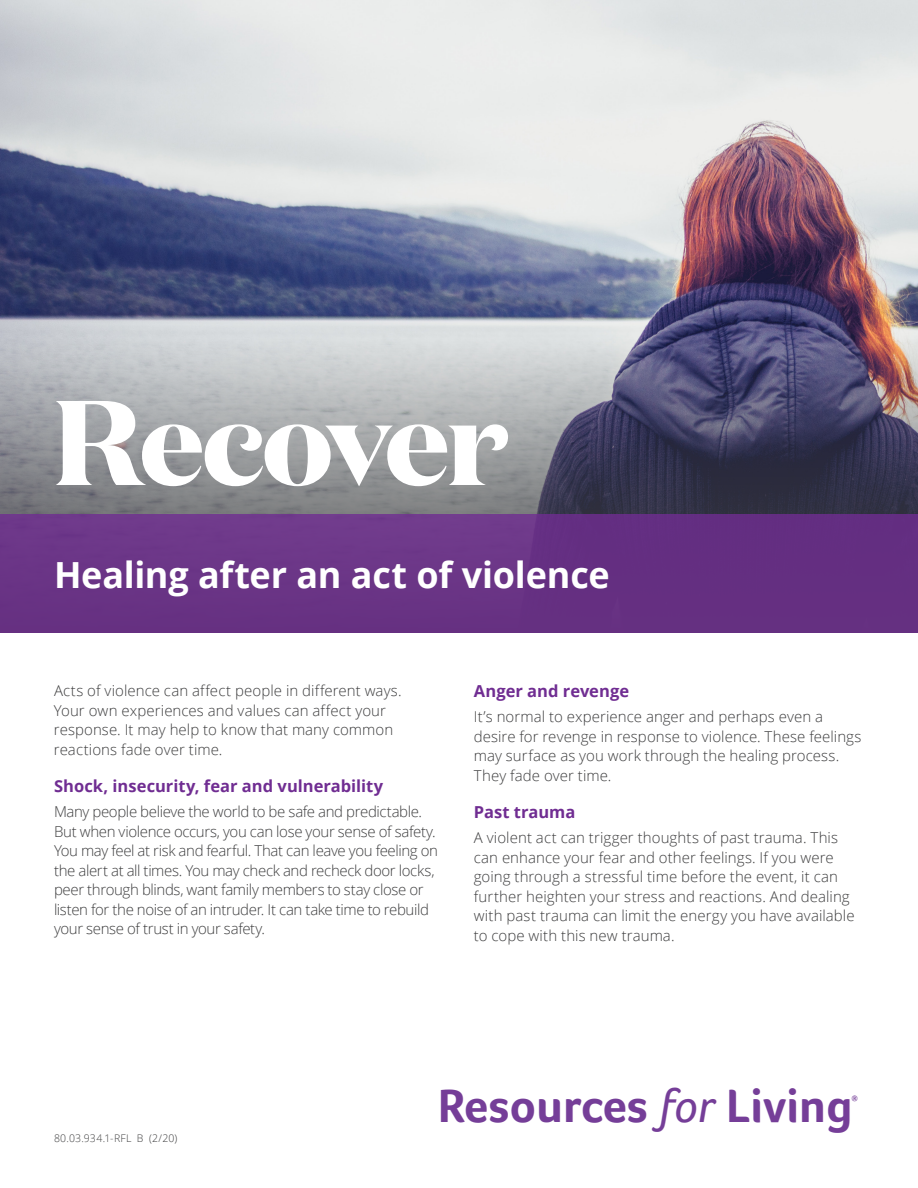
<style>
.page{position:relative;width:918px;height:1188px;background:#fff}
.page>*{position:absolute;margin:0;border:0;box-sizing:border-box;transform-origin:0 0}
.t1{font:700 120px "Domaine Display";letter-spacing:-.03em;color:#fff}
.t2{font:700 48px "Foco";color:#753e98}
.t3{font:700 36px "Open Sans";letter-spacing:-.005em;color:#fff}
.Body_headline{font:700 16.5px "Open Sans";color:#702d92}
.Body{font:300 15px/19.5px "Open Sans";color:#3e3e3f}
.Body-2{font:300 15px/19.5px "Open Sans";letter-spacing:-.025em;color:#3e3e3f}
.Part_Number_Date_Cop{font:300 10.5px "Open Sans";letter-spacing:.025em;color:#3e3e3f}
.t4{font:700 7.95px "Foco";color:#753e98}
.s1{font-weight:400;font-style:italic}
</style>
<div class="page">
<img style="left:0;top:0;width:918px;height:330px">
<svg style="left:0;top:330px;width:918px;height:185px;background:#868693"></svg>
<div style="left:0;top:515px;width:918px;height:118px;background:#673183"></div>
<p class="t1" style="left:53px;top:355px;width:457px">Recover</p>
<h1 class="t3" style="left:54px;top:549px;width:557px">Healing after an act of violence</h1>
<p class="Body" style="left:54px;top:681px;width:349px">Acts of violence can affect people in different ways.<br>Your own experiences and values can affect your response. It may help to know that many common reactions fade over time.</p>
<h2 class="Body_headline" style="left:54px;top:775px;width:331px">Shock, insecurity, fear and vulnerability</h2>
<p class="Body-2" style="left:54px;top:802px;width:385px">Many people believe the world to be safe and predictable.<br>But when violence occurs, you can lose your sense of safety.<br>You may feel at risk and fearful. That can leave you feeling on the alert at all times. You may check and recheck door locks, peer through blinds, want family members to stay close or listen for the noise of an intruder. It can take time to rebuild your sense of trust in your safety.</p>
<h2 class="Body_headline" style="left:474px;top:680px;width:157px">Anger and revenge</h2>
<p class="Body" style="left:474px;top:707px;width:389px">It’s normal to experience anger and perhaps even a desire for revenge in response to violence. These feelings may surface as you work through the healing process.<br>They fade over time.</p>
<h2 class="Body_headline" style="left:474px;top:801px;width:103px">Past trauma</h2>
<p class="Body" style="left:474px;top:828px;width:382px">A violent act can trigger thoughts of past trauma. This can enhance your fear and other feelings. If you were going through a stressful time before the event, it can further heighten your stress and reactions. And dealing with past trauma can limit the energy you have available to cope with this new trauma.</p>
<p class="Part_Number_Date_Cop" style="left:54px;top:1131px;width:125px">80.03.934.1-RFL B (2/20)</p>
<h2 class="t2" style="left:438px;top:1077px;width:416px">Resources <span class="s1">for</span> Living</h2>
<p class="t4" style="left:851px;top:1093px;width:8px">®</p>
</div>
